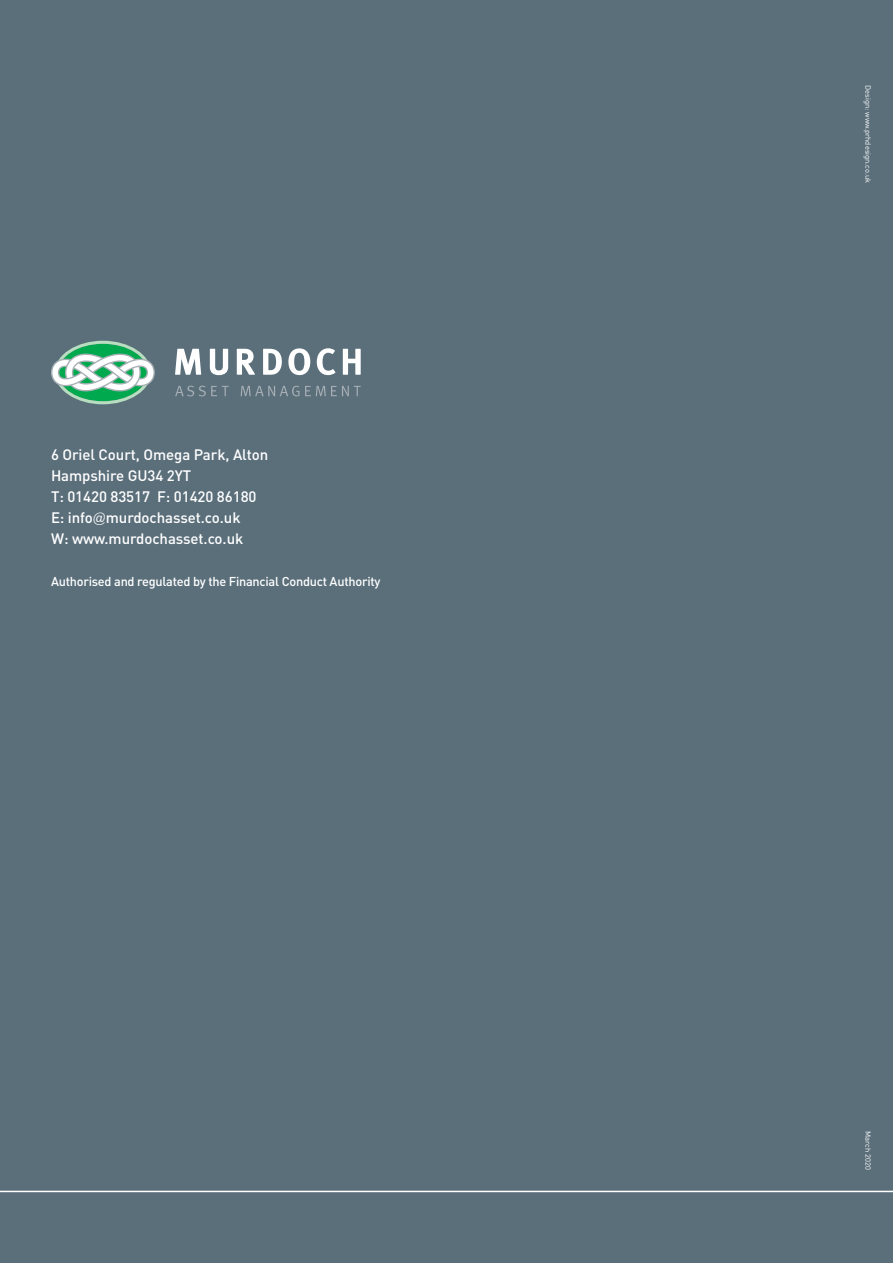
<style>
.page{position:relative;width:893px;height:1263px;background:#5b6f7b}
.page>*{position:absolute;margin:0;border:0;box-sizing:border-box;transform-origin:0 0}
.t1{font:500 15px/21px "DIN";letter-spacing:-.005em;color:#fff}
.t2{font:500 12.75px "DIN";letter-spacing:-.02em;color:#fff}
.t3{font:7.5px "DIN";color:#fff}
.s1{font-family:"Dax"}
</style>
<div class="page">
<svg style="left:51px;top:341px;width:104px;height:63px"></svg>
<svg style="left:175px;top:349px;width:26px;height:26px"></svg>
<svg style="left:210px;top:349px;width:18px;height:26px"></svg>
<svg style="left:237px;top:349px;width:18px;height:26px"></svg>
<svg style="left:263px;top:349px;width:19px;height:26px"></svg>
<svg style="left:288px;top:348px;width:22px;height:27px"></svg>
<svg style="left:317px;top:348px;width:18px;height:27px"></svg>
<svg style="left:343px;top:349px;width:18px;height:26px"></svg>
<svg style="left:175px;top:386px;width:54px;height:10px"></svg>
<svg style="left:241px;top:386px;width:58px;height:10px"></svg>
<svg style="left:305px;top:386px;width:56px;height:10px"></svg>
<hr style="left:0;top:1191px;width:893px;height:1px;background:#fff">
<p class="t1" style="left:51px;top:444px;width:219px">6 Oriel Court, Omega Park, Alton<br>Hampshire GU34 2YT<br>T: 01420 83517 F: 01420 86180<br>E: info<span class="s1">@</span>murdochasset.co.uk<br>W: www.murdochasset.co.uk</p>
<p class="t2" style="left:51px;top:573px;width:331px">Authorised and regulated by the Financial Conduct Authority</p>
<p class="t3" style="left:873px;top:85px;width:100px;rotate:90deg">Design: www.prhdesign.co.uk</p>
<p class="t3" style="left:873px;top:1131px;width:40px;rotate:90deg">March 2020</p>
</div>
